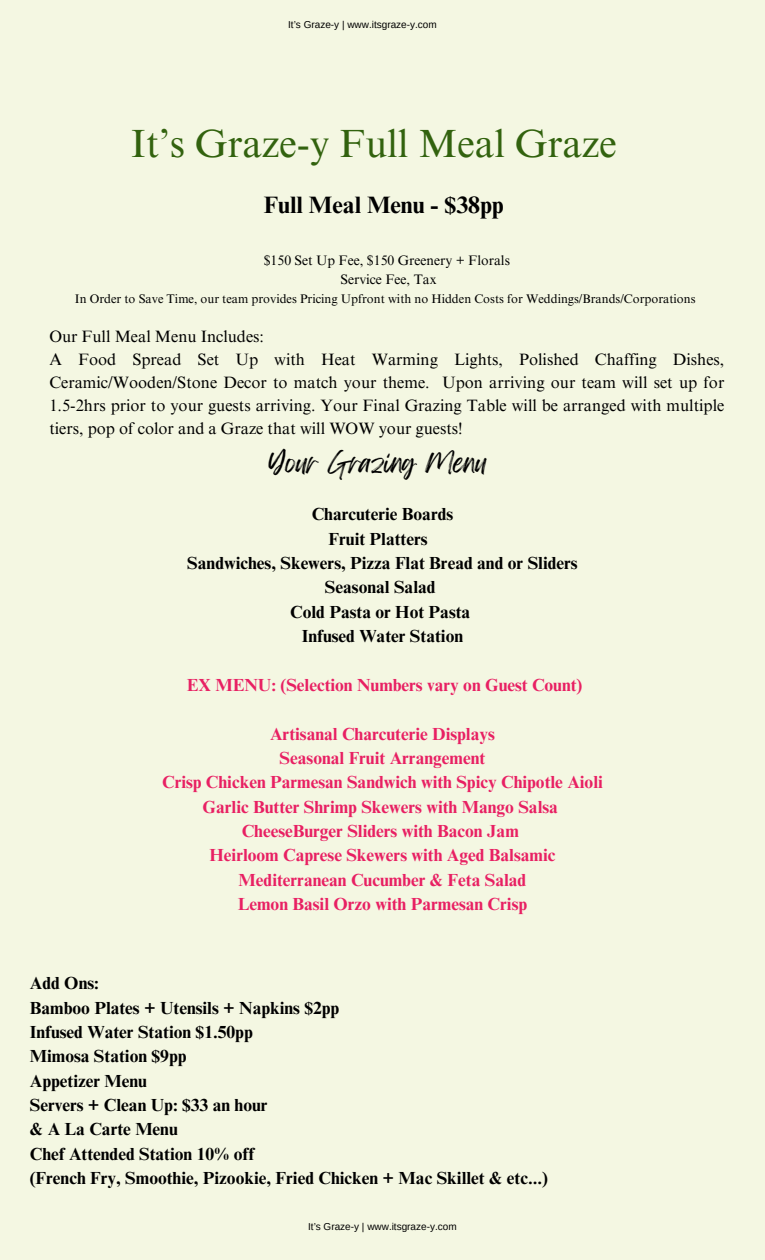
<style>
.page{position:relative;width:765px;height:1260px;background:#f4f7e2}
.page>*{position:absolute;margin:0;border:0;box-sizing:border-box;transform-origin:0 0}
.t1{font:39.38px "Times NRMT Pro";color:#32620e}
.t2{font:700 23.75px "Times NRMT Pro";color:#000}
.t3{font:23.75px "Feeling Passionate";color:#000}
.t4{font:700 17.5px/24.4px "Times NRMT Pro";color:#000;text-align:center}
.t5{font:700 17.5px/24.4px "Times NRMT Pro";color:#e82063;text-align:center}
.t6{font:16.5px/23px "Times NRMT Pro";color:#000}
.t7{font:13.75px/18.8px "Times NRMT Pro";color:#000;text-align:center}
.t8{font:12.5px "Times NRMT Pro";color:#000}
.t9{font:10px "Arimo";color:#000}
</style>
<div class="page">
<h5 class="t9" style="left:288px;top:19px;width:150px">It’s Graze-y | www.itsgraze-y.com</h5>
<h2 class="t1" style="left:131px;top:129px;width:487px">It’s Graze-y Full Meal Graze</h2>
<p class="t2" style="left:264px;top:196px;width:241px">Full Meal Menu - $38pp</p>
<h1 class="t7" style="left:264px;top:253px;width:248px">$150 Set Up Fee, $150 Greenery + Florals<br>Service Fee, Tax</h1>
<h1 class="t8" style="left:75px;top:294px;width:622px">In Order to Save Time, our team provides Pricing Upfront with no Hidden Costs for Weddings/Brands/Corporations</h1>
<h6 class="t6" style="left:49px;top:327px;width:677px">Our Full Meal Menu Includes:<br>A Food Spread Set Up with Heat Warming Lights, Polished Chaffing Dishes, Ceramic/Wooden/Stone Decor to match your theme. Upon arriving our team will set up for 1.5-2hrs prior to your guests arriving. Your Final Grazing Table will be arranged with multiple tiers, pop of color and a Graze that will WOW your guests!</h6>
<h3 class="t3" style="left:268px;top:444px;width:220px">Your Grazing Menu</h3>
<h4 class="t4" style="left:187px;top:504px;width:392px">Charcuterie Boards<br>Fruit Platters<br>Sandwiches, Skewers, Pizza Flat Bread and or Sliders<br>Seasonal Salad<br>Cold Pasta or Hot Pasta<br>Infused Water Station</h4>
<h4 class="t5" style="left:187px;top:675px;width:397px">EX MENU: (Selection Numbers vary on Guest Count)</h4>
<h4 class="t5" style="left:162px;top:724px;width:442px">Artisanal Charcuterie Displays<br>Seasonal Fruit Arrangement<br>Crisp Chicken Parmesan Sandwich with Spicy Chipotle Aioli Garlic Butter Shrimp Skewers with Mango Salsa CheeseBurger Sliders with Bacon Jam<br>Heirloom Caprese Skewers with Aged Balsamic Mediterranean Cucumber &amp; Feta Salad<br>Lemon Basil Orzo with Parmesan Crisp</h4>
<h4 class="t4" style="left:30px;top:973px;width:520px;text-align:left">Add Ons:<br>Bamboo Plates + Utensils + Napkins $2pp<br>Infused Water Station $1.50pp<br>Mimosa Station $9pp<br>Appetizer Menu<br>Servers + Clean Up: $33 an hour<br>&amp; A La Carte Menu<br>Chef Attended Station 10% off<br>(French Fry, Smoothie, Pizookie, Fried Chicken + Mac Skillet &amp; etc...)</h4>
<p class="t9" style="left:308px;top:1221px;width:150px">It’s Graze-y | www.itsgraze-y.com</p>
</div>
